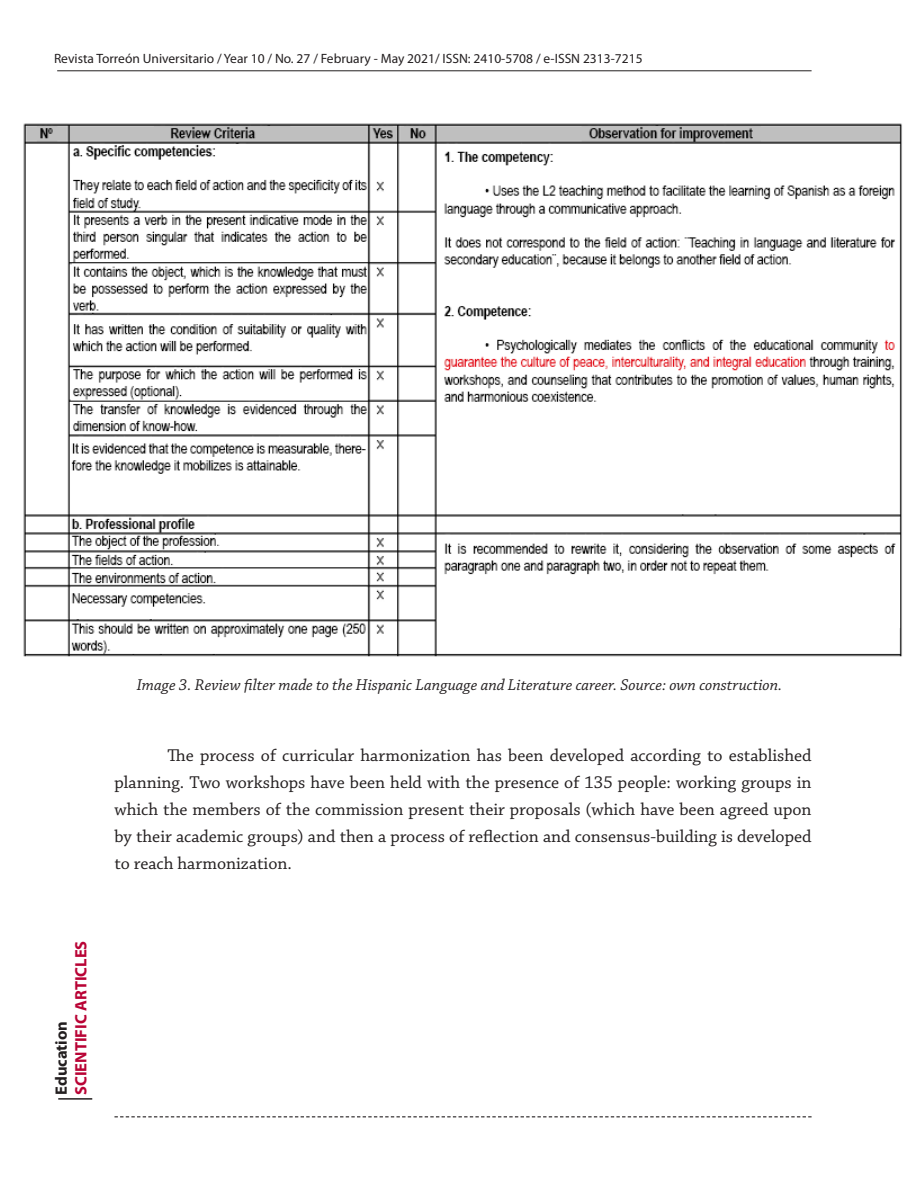
<style>
.page{position:relative;width:918px;height:1188px;background:#fff}
.page>*{position:absolute;margin:0;border:0;box-sizing:border-box;transform-origin:0 0}
.t1{font:18px/27px "Chaparral Pro";color:#231f20;text-align:justify}
.t2{font:italic 16.5px "Chaparral Pro";color:#231f20}
.t3{font:700 16.5px "Myriad Pro";color:#b90335}
.t4{font:700 16.5px "Myriad Pro";color:#231f20}
.t5{font:13.5px "Myriad Pro";color:#231f20}
</style>
<div class="page">
<img style="left:23px;top:123px;width:879px;height:534px">
<hr style="left:57px;top:70px;width:755px;height:1px;background:#231f20">
<hr style="left:58px;top:1098px;width:34px;height:2px;background:#231f20">
<svg style="left:114px;top:1116px;width:698px;height:1px"></svg>
<p class="t5" style="left:54px;top:50px;width:590px">Revista Torreón Universitario / Year 10 / No. 27 / February - May 2021/ ISSN: 2410-5708 / e-ISSN 2313-7215</p>
<p class="t2" style="left:137px;top:676px;width:647px">Image 3. Review filter made to the Hispanic Language and Literature career. Source: own construction.</p>
<p class="t1" style="left:114px;top:743px;width:699px;text-indent:53px">The process of curricular harmonization has been developed according to established planning. Two workshops have been held with the presence of 135 people: working groups in which the members of the commission present their proposals (which have been agreed upon by their academic groups) and then a process of reflection and consensus-building is developed to reach harmonization.</p>
<p class="t4" style="left:50px;top:1095px;width:76px;rotate:-90deg">Education</p>
<p class="t3" style="left:70px;top:1095px;width:156px;rotate:-90deg">SCIENTIFIC ARTICLES</p>
</div>
